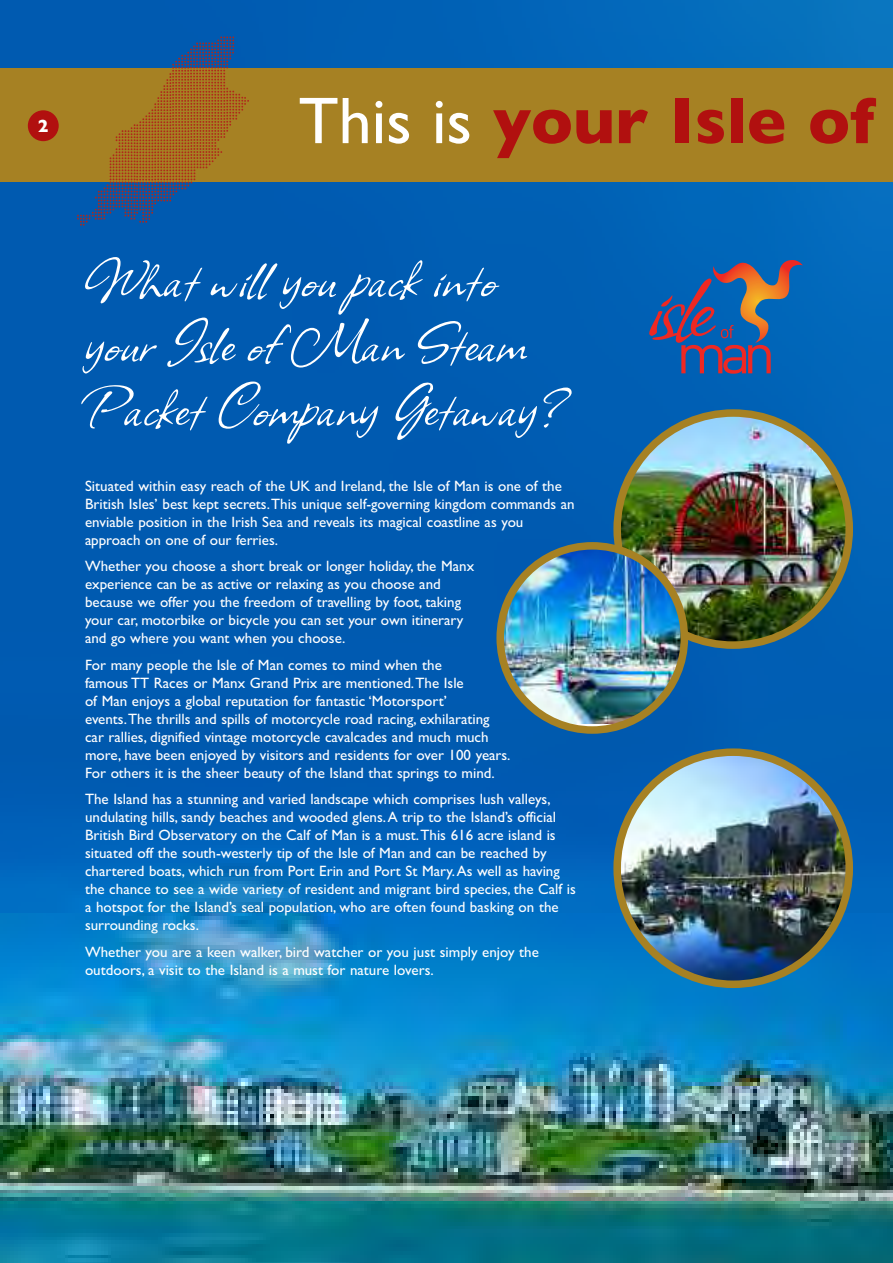
<style>
.page{position:relative;width:893px;height:1263px;background:#fff}
.page>*{position:absolute;margin:0;border:0;box-sizing:border-box;transform-origin:0 0}
.t1{font:67.5px/64.5px "Allison ROB";color:#fff}
.t2{font:700 66.15px "Gill Sans";color:#b1100f}
.t3{font:700 18px "Gill Sans";color:#fff}
.t4{font:15px/18px "Gill Sans";color:#fff}
.s1{font-weight:400;color:#fff}
</style>
<div class="page">
<img style="left:0;top:0;width:893px;height:1263px">
<div style="left:0;top:68px;width:893px;height:113px;background:#a68123"></div>
<svg style="left:77px;top:37px;width:172px;height:189px"></svg>
<div style="left:28px;top:110px;width:31px;height:31px;background:#b1100f;border-radius:50%"></div>
<img style="left:613px;top:409px;width:240px;height:240px">
<img style="left:613px;top:748px;width:240px;height:240px">
<img style="left:496px;top:542px;width:192px;height:192px">
<svg style="left:649px;top:260px;width:154px;height:114px;background:#3a5d92"></svg>
<p class="t3" style="left:38px;top:116px;width:12px">2</p>
<h2 class="t2" style="left:299px;top:82px;width:578px"><span class="s1">This is</span> your Isle of</h2>
<h1 class="t1" style="left:85px;top:249px;width:482px">What will you pack into your Isle of Man Steam<br>Packet Company Getaway?</h1>
<p class="t4" style="left:85px;top:477px;width:491px">Situated within easy reach of the UK and Ireland, the Isle of Man is one of the British Isles’ best kept secrets.This unique self-governing kingdom commands an enviable position in the Irish Sea and reveals its magical coastline as you approach on one of our ferries.</p>
<p class="t4" style="left:85px;top:557px;width:391px">Whether you choose a short break or longer holiday, the Manx experience can be as active or relaxing as you choose and because we offer you the freedom of travelling by foot, taking your car, motorbike or bicycle you can set your own itinerary and go where you want when you choose.</p>
<p class="t4" style="left:85px;top:656px;width:427px">For many people the Isle of Man comes to mind when the<br>famous TT Races or Manx Grand Prix are mentioned.The Isle<br>of Man enjoys a global reputation for fantastic ‘Motorsport’ events.The thrills and spills of motorcycle road racing, exhilarating car rallies, dignified vintage motorcycle cavalcades and much much more, have been enjoyed by visitors and residents for over 100 years.<br>For others it is the sheer beauty of the Island that springs to mind.</p>
<p class="t4" style="left:85px;top:790px;width:492px">The Island has a stunning and varied landscape which comprises lush valleys, undulating hills, sandy beaches and wooded glens.A trip to the Island’s official British Bird Observatory on the Calf of Man is a must.This 616 acre island is situated off the south-westerly tip of the Isle of Man and can be reached by chartered boats, which run from Port Erin and Port St Mary.As well as having the chance to see a wide variety of resident and migrant bird species, the Calf is a hotspot for the Island’s seal population, who are often found basking on the surrounding rocks.</p>
<p class="t4" style="left:85px;top:943px;width:455px">Whether you are a keen walker, bird watcher or you just simply enjoy the outdoors, a visit to the Island is a must for nature lovers.</p>
</div>
